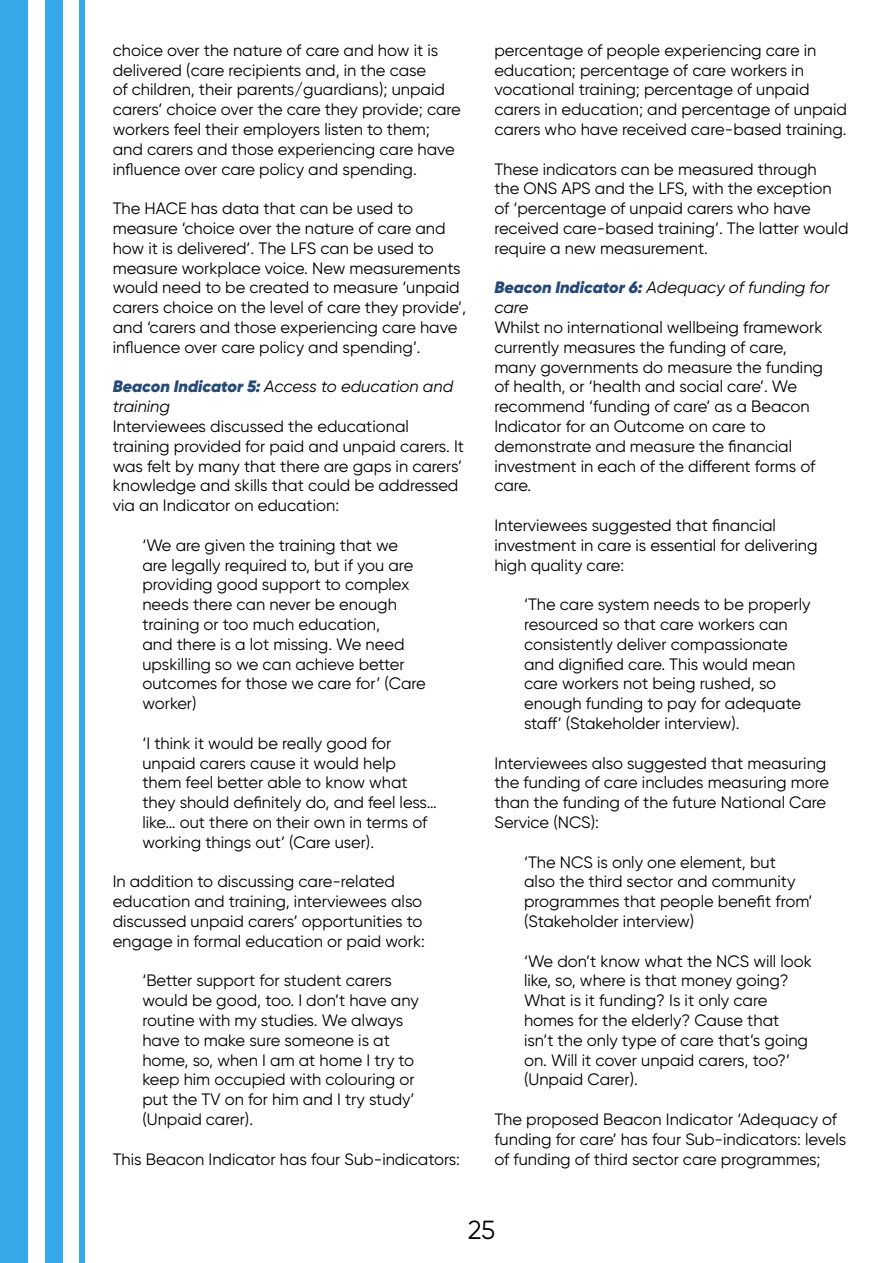
<style>
.page{position:relative;width:893px;height:1263px;background:#fff}
.page>*{position:absolute;margin:0;border:0;box-sizing:border-box;transform-origin:0 0}
.t1{font:26.1px "Gilroy";color:#000}
.t2{font:16.5px/19.8px "Gilroy";color:#000}
.t3{font:italic 16.5px/19.8px "Gilroy";color:#000}
.s1{font-weight:900;color:#264a75}
</style>
<div class="page">
<div style="left:0;top:0;width:28px;height:1263px;background:#36a7e9"></div>
<div style="left:80px;top:0;width:5px;height:1263px;background:#36a7e9"></div>
<div style="left:45px;top:0;width:18px;height:1263px;background:#36a7e9"></div>
<p class="t2" style="left:113px;top:40px;width:350px">choice over the nature of care and how it is delivered (care recipients and, in the case<br>of children, their parents/guardians); unpaid carers’ choice over the care they provide; care workers feel their employers listen to them; and carers and those experiencing care have influence over care policy and spending.</p>
<p class="t2" style="left:113px;top:198px;width:355px">The HACE has data that can be used to measure ‘choice over the nature of care and how it is delivered’. The LFS can be used to measure workplace voice. New measurements would need to be created to measure ‘unpaid carers choice on the level of care they provide’, and ‘carers and those experiencing care have influence over care policy and spending’.</p>
<p class="t3" style="left:113px;top:376px;width:342px"><span class="s1">Beacon Indicator 5:</span> Access to education and training</p>
<p class="t2" style="left:113px;top:416px;width:353px">Interviewees discussed the educational training provided for paid and unpaid carers. It was felt by many that there are gaps in carers’ knowledge and skills that could be addressed via an Indicator on education:</p>
<p class="t2" style="left:142px;top:535px;width:285px">‘We are given the training that we are legally required to, but if you are providing good support to complex needs there can never be enough training or too much education,<br>and there is a lot missing. We need upskilling so we can achieve better outcomes for those we care for’ (Care worker)</p>
<p class="t2" style="left:142px;top:733px;width:296px">‘I think it would be really good for unpaid carers cause it would help them feel better able to know what they should definitely do, and feel less… like… out there on their own in terms of working things out’ (Care user).</p>
<p class="t2" style="left:113px;top:871px;width:314px">In addition to discussing care-related education and training, interviewees also discussed unpaid carers’ opportunities to engage in formal education or paid work:</p>
<p class="t2" style="left:142px;top:970px;width:278px">‘Better support for student carers would be good, too. I don’t have any routine with my studies. We always have to make sure someone is at home, so, when I am at home I try to keep him occupied with colouring or put the TV on for him and I try study’ (Unpaid carer).</p>
<p class="t2" style="left:113px;top:1149px;width:349px">This Beacon Indicator has four Sub-indicators:</p>
<p class="t2" style="left:494px;top:40px;width:354px">percentage of people experiencing care in education; percentage of care workers in vocational training; percentage of unpaid carers in education; and percentage of unpaid carers who have received care-based training.</p>
<p class="t2" style="left:494px;top:159px;width:356px">These indicators can be measured through<br>the ONS APS and the LFS, with the exception of ‘percentage of unpaid carers who have received care-based training’. The latter would require a new measurement.</p>
<p class="t3" style="left:494px;top:277px;width:337px"><span class="s1">Beacon Indicator 6:</span> Adequacy of funding for care</p>
<p class="t2" style="left:494px;top:317px;width:330px">Whilst no international wellbeing framework currently measures the funding of care, many governments do measure the funding of health, or ‘health and social care’. We recommend ‘funding of care’ as a Beacon Indicator for an Outcome on care to demonstrate and measure the financial investment in each of the different forms of care.</p>
<p class="t2" style="left:494px;top:515px;width:325px">Interviewees suggested that financial investment in care is essential for delivering high quality care:</p>
<p class="t2" style="left:524px;top:594px;width:288px">‘The care system needs to be properly resourced so that care workers can consistently deliver compassionate and dignified care. This would mean care workers not being rushed, so enough funding to pay for adequate staff’ (Stakeholder interview).</p>
<p class="t2" style="left:494px;top:753px;width:336px">Interviewees also suggested that measuring the funding of care includes measuring more than the funding of the future National Care Service (NCS):</p>
<p class="t2" style="left:524px;top:852px;width:290px">‘The NCS is only one element, but<br>also the third sector and community programmes that people benefit from’ (Stakeholder interview)</p>
<p class="t2" style="left:524px;top:951px;width:289px">‘We don’t know what the NCS will look like, so, where is that money going?<br>What is it funding? Is it only care homes for the elderly? Cause that isn’t the only type of care that’s going on. Will it cover unpaid carers, too?’ (Unpaid Carer).</p>
<p class="t2" style="left:494px;top:1109px;width:353px">The proposed Beacon Indicator ‘Adequacy of funding for care’ has four Sub-indicators: levels of funding of third sector care programmes;</p>
<h1 class="t1" style="left:468px;top:1213px;width:29px">25</h1>
</div>
